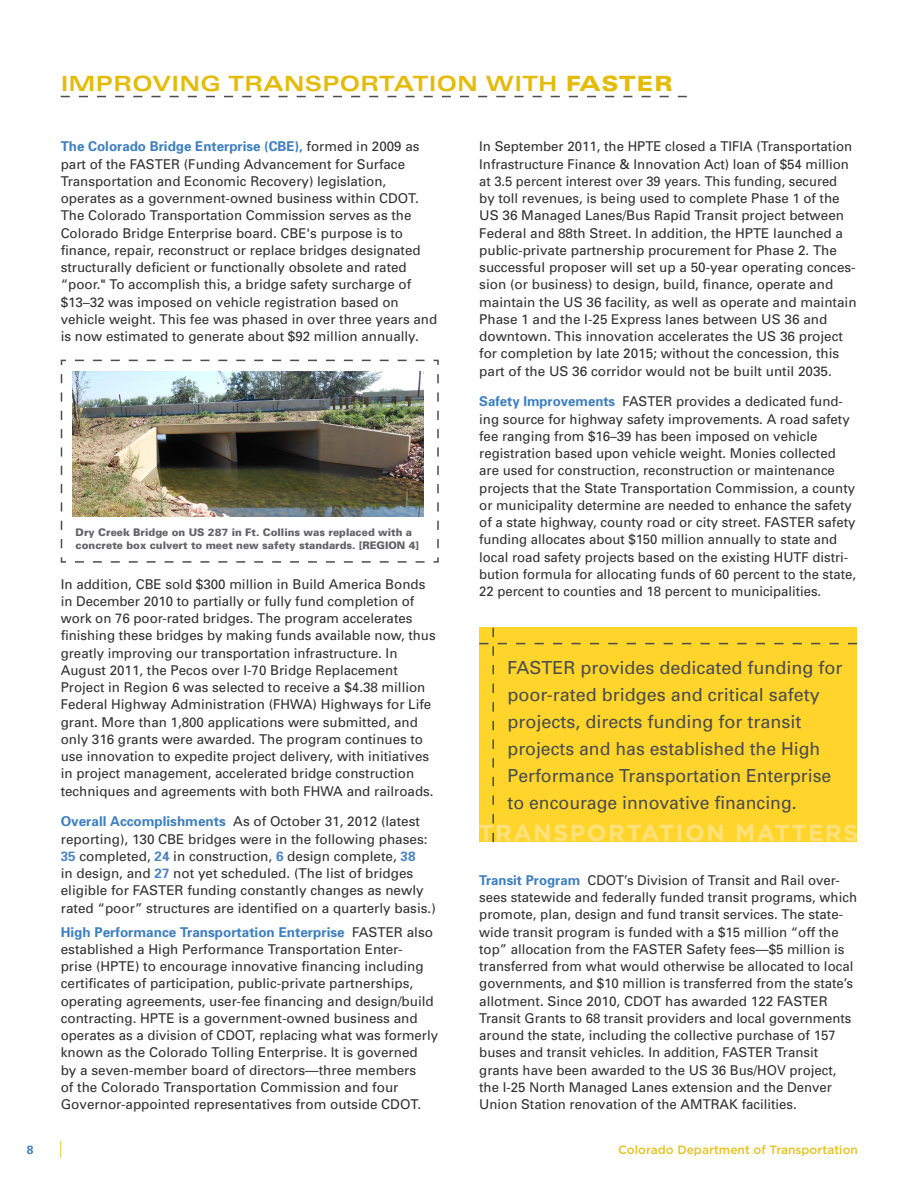
<style>
.page{position:relative;width:918px;height:1188px;background:#fff}
.page>*{position:absolute;margin:0;border:0;box-sizing:border-box;transform-origin:0 0}
.t1{font:700 23.25px "Gotham";letter-spacing:.07em;color:#ffe48a}
.Page_Heading{font:700 expanded 21px "Univers";letter-spacing:.02em;color:#e4bb06}
.Pull_Quote{font:18px/27px "Univers";color:#4b4c4d}
.Main_Copy{font:13.5px/17.2px "Univers";color:#312f30}
.t2{font:500 12px "Gotham";color:#e4bb06}
.t3{font:700 12px "Univers";color:#3d7fbf}
.t4{font:900 10.5px/13.5px "Univers";color:#636366}
.s1{font-weight:900}
.s2{font-weight:700;color:#3d7fbf}
.s3{font-weight:700;color:#4a83c1}
</style>
<div class="page">
<svg style="left:60px;top:1141px;width:1px;height:17px"></svg>
<svg style="left:61px;top:96px;width:626px;height:1px"></svg>
<svg style="left:60px;top:359px;width:379px;height:204px"></svg>
<img style="left:73px;top:372px;width:351px;height:145px">
<div style="left:479px;top:628px;width:378px;height:214px;background:#ffd52c"></div>
<p class="Page_Heading" style="left:61px;top:72px;width:613px">IMPROVING TRANSPORTATION WITH <span class="s1">FASTER</span></p>
<p class="Main_Copy" style="left:61px;top:138px;width:378px"><span class="s2">The Colorado Bridge Enterprise (CBE),</span> formed in 2009 as part of the FASTER (Funding Advancement for Surface Transportation and Economic Recovery) legislation, operates as a government-owned business within CDOT.<br>The Colorado Transportation Commission serves as the Colorado Bridge Enterprise board. CBE's purpose is to finance, repair, reconstruct or replace bridges designated structurally deficient or functionally obsolete and rated “poor." To accomplish this, a bridge safety surcharge of $13–32 was imposed on vehicle registration based on vehicle weight. This fee was phased in over three years and is now estimated to generate about $92 million annually.</p>
<p class="t4" style="left:76px;top:525px;width:345px">Dry Creek Bridge on US 287 in Ft. Collins was replaced with a concrete box culvert to meet new safety standards. [REGION 4]</p>
<p class="Main_Copy" style="left:61px;top:575px;width:376px">In addition, CBE sold $300 million in Build America Bonds in December 2010 to partially or fully fund completion of work on 76 poor-rated bridges. The program accelerates finishing these bridges by making funds available now, thus greatly improving our transportation infrastructure. In August 2011, the Pecos over I-70 Bridge Replacement Project in Region 6 was selected to receive a $4.38 million Federal Highway Administration (FHWA) Highways for Life grant. More than 1,800 applications were submitted, and only 316 grants were awarded. The program continues to use innovation to expedite project delivery, with initiatives in project management, accelerated bridge construction techniques and agreements with both FHWA and railroads.</p>
<p class="Main_Copy" style="left:61px;top:813px;width:377px"><span class="s2">Overall Accomplishments</span> As of October 31, 2012 (latest reporting), 130 CBE bridges were in the following phases:<br><span class="s3">35</span> completed, <span class="s3">24</span> in construction, <span class="s3">6</span> design complete, <span class="s3">38<br></span>in design, and <span class="s3">27</span> not yet scheduled. (The list of bridges eligible for FASTER funding constantly changes as newly rated “poor” structures are identified on a quarterly basis.)</p>
<p class="Main_Copy" style="left:61px;top:923px;width:379px"><span class="s2">High Performance Transportation Enterprise</span> FASTER also established a High Performance Transportation Enter-<br>prise (HPTE) to encourage innovative financing including certificates of participation, public-private partnerships, operating agreements, user-fee financing and design/build contracting. HPTE is a government-owned business and operates as a division of CDOT, replacing what was formerly known as the Colorado Tolling Enterprise. It is governed<br>by a seven-member board of directors—three members<br>of the Colorado Transportation Commission and four Governor-appointed representatives from outside CDOT.</p>
<p class="Main_Copy" style="left:479px;top:138px;width:379px">In September 2011, the HPTE closed a TIFIA (Transportation Infrastructure Finance &amp; Innovation Act) loan of $54 million at 3.5 percent interest over 39 years. This funding, secured<br>by toll revenues, is being used to complete Phase 1 of the US 36 Managed Lanes/Bus Rapid Transit project between Federal and 88th Street. In addition, the HPTE launched a public-private partnership procurement for Phase 2. The successful proposer will set up a 50-year operating conces&shy;sion (or business) to design, build, finance, operate and maintain the US 36 facility, as well as operate and maintain Phase 1 and the I-25 Express lanes between US 36 and downtown. This innovation accelerates the US 36 project for completion by late 2015; without the concession, this part of the US 36 corridor would not be built until 2035.</p>
<p class="Main_Copy" style="left:479px;top:393px;width:378px"><span class="s2">Safety Improvements</span> FASTER provides a dedicated fund&shy;ing source for highway safety improvements. A road safety fee ranging from $16–39 has been imposed on vehicle registration based upon vehicle weight. Monies collected are used for construction, reconstruction or maintenance projects that the State Transportation Commission, a county or municipality determine are needed to enhance the safety of a state highway, county road or city street. FASTER safety funding allocates about $150 million annually to state and local road safety projects based on the existing HUTF distri&shy;bution formula for allocating funds of 60 percent to the state, 22 percent to counties and 18 percent to municipalities.</p>
<p class="Pull_Quote" style="left:508px;top:653px;width:336px">FASTER provides dedicated funding for poor-rated bridges and critical safety projects, directs funding for transit projects and has established the High Performance Transportation Enterprise to encourage innovative financing.</p>
<h1 class="t1" style="left:478px;top:820px;width:382px">TRANSPORTATION MATTERS</h1>
<p class="Main_Copy" style="left:479px;top:871px;width:379px"><span class="s2">Transit Program</span> CDOT’s Division of Transit and Rail over&shy;sees statewide and federally funded transit programs, which promote, plan, design and fund transit services. The state&shy;wide transit program is funded with a $15 million “off the top” allocation from the FASTER Safety fees—$5 million is transferred from what would otherwise be allocated to local governments, and $10 million is transferred from the state’s allotment. Since 2010, CDOT has awarded 122 FASTER Transit Grants to 68 transit providers and local governments around the state, including the collective purchase of 157 buses and transit vehicles. In addition, FASTER Transit grants have been awarded to the US 36 Bus/HOV project, the I-25 North Managed Lanes extension and the Denver Union Station renovation of the AMTRAK facilities.</p>
<p class="t3" style="left:27px;top:1142px;width:8px">8</p>
<p class="t2" style="left:618px;top:1143px;width:241px">Colorado Department of Transportation</p>
</div>
